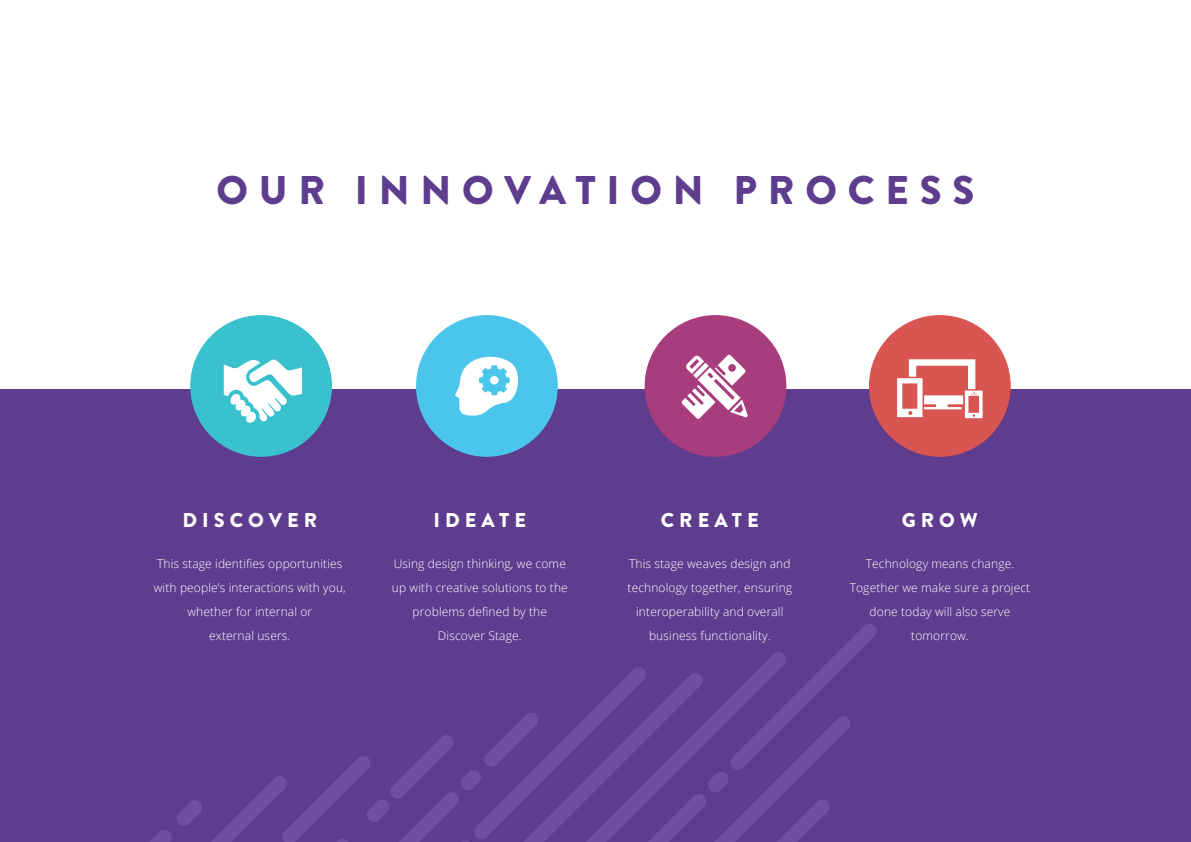
<style>
.page{position:relative;width:1191px;height:842px;background:#fff}
.page>*{position:absolute;margin:0;border:0;box-sizing:border-box;transform-origin:0 0}
.t1{font:900 40px "Brandon Grotesque";letter-spacing:.27em;color:#5e3d8f}
.t2{font:900 20px "Brandon Grotesque";letter-spacing:.25em;color:#fff}
.t3{font:300 12px/24px "Open Sans";letter-spacing:.01em;color:#fff;text-align:center}
</style>
<div class="page">
<div style="left:0;top:389px;width:1191px;height:453px;background:#5e3d8f"></div>
<svg style="left:150px;top:624px;width:727px;height:218px"></svg>
<div style="left:190px;top:315px;width:142px;height:142px;background:#39c1cd;border-radius:50%"></div>
<svg style="left:224px;top:359px;width:78px;height:64px"></svg>
<div style="left:416px;top:315px;width:142px;height:142px;background:#4bc5eb;border-radius:50%"></div>
<svg style="left:455px;top:356px;width:64px;height:60px"></svg>
<div style="left:644px;top:315px;width:142px;height:142px;background:#a73d7d;border-radius:50%"></div>
<svg style="left:681px;top:354px;width:67px;height:65px"></svg>
<div style="left:869px;top:315px;width:141px;height:142px;background:#d95552;border-radius:50%"></div>
<svg style="left:897px;top:359px;width:85px;height:59px"></svg>
<h1 class="t1" style="left:216px;top:162px;width:759px">OUR INNOVATION PROCESS</h1>
<h2 class="t2" style="left:182px;top:506px;width:136px">DISCOVER</h2>
<p class="t3" style="left:154px;top:551px;width:193px">This stage identifies opportunities with people’s interactions with you, whether for internal or<br>external users.</p>
<h2 class="t2" style="left:433px;top:506px;width:94px">IDEATE</h2>
<p class="t3" style="left:392px;top:551px;width:177px">Using design thinking, we come up with creative solutions to the problems defined by the<br>Discover Stage.</p>
<h2 class="t2" style="left:661px;top:506px;width:100px">CREATE</h2>
<p class="t3" style="left:627px;top:551px;width:166px">This stage weaves design and technology together, ensuring interoperability and overall business functionality.</p>
<h2 class="t2" style="left:901px;top:506px;width:78px">GROW</h2>
<p class="t3" style="left:849px;top:551px;width:182px">Technology means change.<br>Together we make sure a project done today will also serve tomorrow.</p>
</div>
